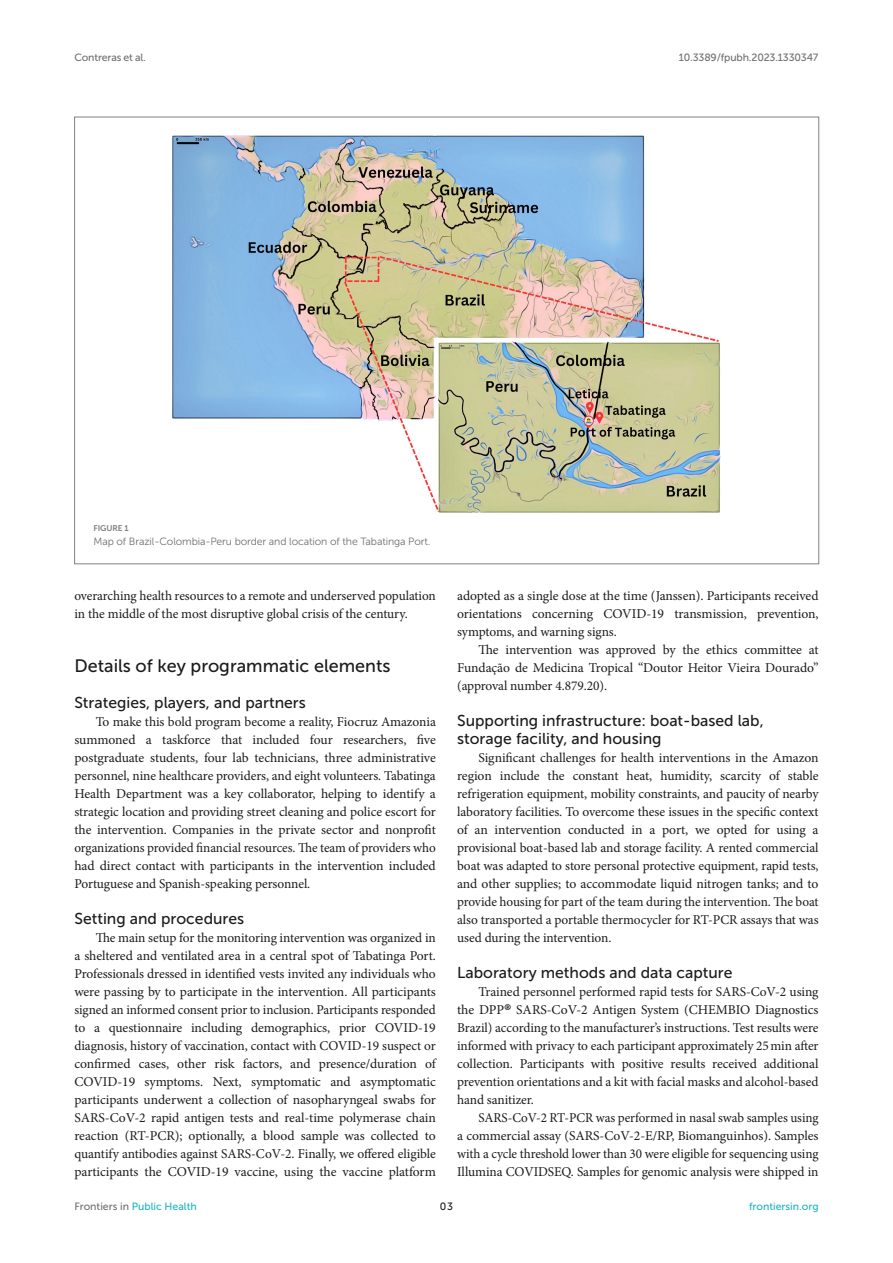
<style>
.page{position:relative;width:893px;height:1263px;background:#fff}
.page>*{position:absolute;margin:0;border:0;box-sizing:border-box;transform-origin:0 0}
.HEAD_2{font:18px "Museo Sans 500";color:#1b1c1b}
.HEAD_3{font:15.75px/18px "Museo Sans 500";color:#1b1c1b}
.HEAD_3_after_HEAD_2{font:15.75px "Museo Sans 500";color:#1b1c1b}
.TEXT_FLUSH{font:13.5px/18px "Minion Pro";letter-spacing:-.005em;color:#1b1c1b;text-align:justify}
.TEXT{font:13.5px/18px "Minion Pro";letter-spacing:-.005em;color:#1b1c1b;text-align:justify}
.FIG_LEG{font:10.5px "Museo Sans 300";letter-spacing:-.01em;color:#706f70}
.t1{font:10.5px "Museo Sans 500";letter-spacing:-.015em;color:#706f70}
.t2{font:10.5px "Museo Sans 500";color:#1db5c3}
.t3{font:10.5px "Museo Sans 500";color:#1b1c1b}
.FIG_HD{font:8.25px "Museo Sans 700";letter-spacing:-.01em;color:#7e7f7f}
.s1{font-size:22.5px;color:#000}
.s2{color:#706f70}
</style>
<div class="page">
<img style="left:172px;top:136px;width:549px;height:377px">
<p class="t1" style="left:74px;top:51px;width:73px">Contreras et al.</p>
<p class="t1" style="left:679px;top:51px;width:141px">10.3389/fpubh.2023.1330347</p>
<p class="FIG_HD" style="left:94px;top:524px;width:37px">FIGURE 1</p>
<p class="FIG_LEG" style="left:94px;top:536px;width:338px">Map of Brazil-Colombia-Peru border and location of the Tabatinga Port.</p>
<p class="TEXT" style="left:74px;top:587px;width:363px">overarching health resources to a remote and underserved population in the middle of the most disruptive global crisis of the century.</p>
<p class="HEAD_2" style="left:74px;top:656px;width:318px">Details of key programmatic elements</p>
<p class="HEAD_3_after_HEAD_2" style="left:74px;top:694px;width:233px">Strategies, players, and partners</p>
<p class="TEXT_FLUSH" style="left:74px;top:713px;width:363px;text-indent:21px">To make this bold program become a reality, Fiocruz Amazonia summoned a taskforce that included four researchers, five postgraduate students, four lab technicians, three administrative personnel, nine healthcare providers, and eight volunteers. Tabatinga Health Department was a key collaborator, helping to identify a strategic location and providing street cleaning and police escort for the intervention. Companies in the private sector and nonprofit organizations provided financial resources. The team of providers who had direct contact with participants in the intervention included Portuguese and Spanish-speaking personnel.</p>
<p class="HEAD_3" style="left:74px;top:910px;width:171px">Setting and procedures</p>
<p class="TEXT_FLUSH" style="left:74px;top:929px;width:363px;text-indent:21px">The main setup for the monitoring intervention was organized in a sheltered and ventilated area in a central spot of Tabatinga Port.<br>Professionals dressed in identified vests invited any individuals who were passing by to participate in the intervention. All participants signed an informed consent prior to inclusion. Participants responded to a questionnaire including demographics, prior COVID-19 diagnosis, history of vaccination, contact with COVID-19 suspect or confirmed cases, other risk factors, and presence/duration of COVID-19 symptoms. Next, symptomatic and asymptomatic participants underwent a collection of nasopharyngeal swabs for SARS-CoV-2 rapid antigen tests and real-time polymerase chain reaction (RT-PCR); optionally, a blood sample was collected to quantify antibodies against SARS-CoV-2. Finally, we offered eligible participants the COVID-19 vaccine, using the vaccine platform</p>
<p class="TEXT_FLUSH" style="left:457px;top:587px;width:363px">adopted as a single dose at the time (Janssen). Participants received orientations concerning COVID-19 transmission, prevention, symptoms, and warning signs.</p>
<p class="TEXT" style="left:457px;top:641px;width:363px;text-indent:21px">The intervention was approved by the ethics committee at Fundação de Medicina Tropical “Doutor Heitor Vieira Dourado” (approval number 4.879.20).</p>
<p class="HEAD_3" style="left:457px;top:712px;width:308px">Supporting infrastructure: boat-based lab, storage facility, and housing</p>
<p class="TEXT_FLUSH" style="left:457px;top:749px;width:363px;text-indent:21px">Significant challenges for health interventions in the Amazon region include the constant heat, humidity, scarcity of stable refrigeration equipment, mobility constraints, and paucity of nearby laboratory facilities. To overcome these issues in the specific context of an intervention conducted in a port, we opted for using a provisional boat-based lab and storage facility. A rented commercial boat was adapted to store personal protective equipment, rapid tests, and other supplies; to accommodate liquid nitrogen tanks; and to provide housing for part of the team during the intervention. The boat also transported a portable thermocycler for RT-PCR assays that was used during the intervention.</p>
<p class="HEAD_3" style="left:457px;top:964px;width:277px">Laboratory methods and data capture</p>
<p class="TEXT_FLUSH" style="left:457px;top:983px;width:363px;text-indent:21px">Trained personnel performed rapid tests for SARS-CoV-2 using the DPP<span class="s1">®</span> SARS-CoV-2 Antigen System (CHEMBIO Diagnostics Brazil) according to the manufacturer’s instructions. Test results were informed with privacy to each participant approximately 25min after collection. Participants with positive results received additional prevention orientations and a kit with facial masks and alcohol-based hand sanitizer.</p>
<p class="TEXT" style="left:457px;top:1109px;width:363px;text-indent:21px">SARS-CoV-2 RT-PCR was performed in nasal swab samples using a commercial assay (SARS-CoV-2-E/RP, Biomanguinhos). Samples with a cycle threshold lower than 30 were eligible for sequencing using Illumina COVIDSEQ. Samples for genomic analysis were shipped in</p>
<p class="t2" style="left:74px;top:1200px;width:124px"><span class="s2">Frontiers in</span> Public Health</p>
<p class="t3" style="left:440px;top:1200px;width:15px">03</p>
<p class="t2" style="left:749px;top:1200px;width:71px">frontiersin.org</p>
</div>
